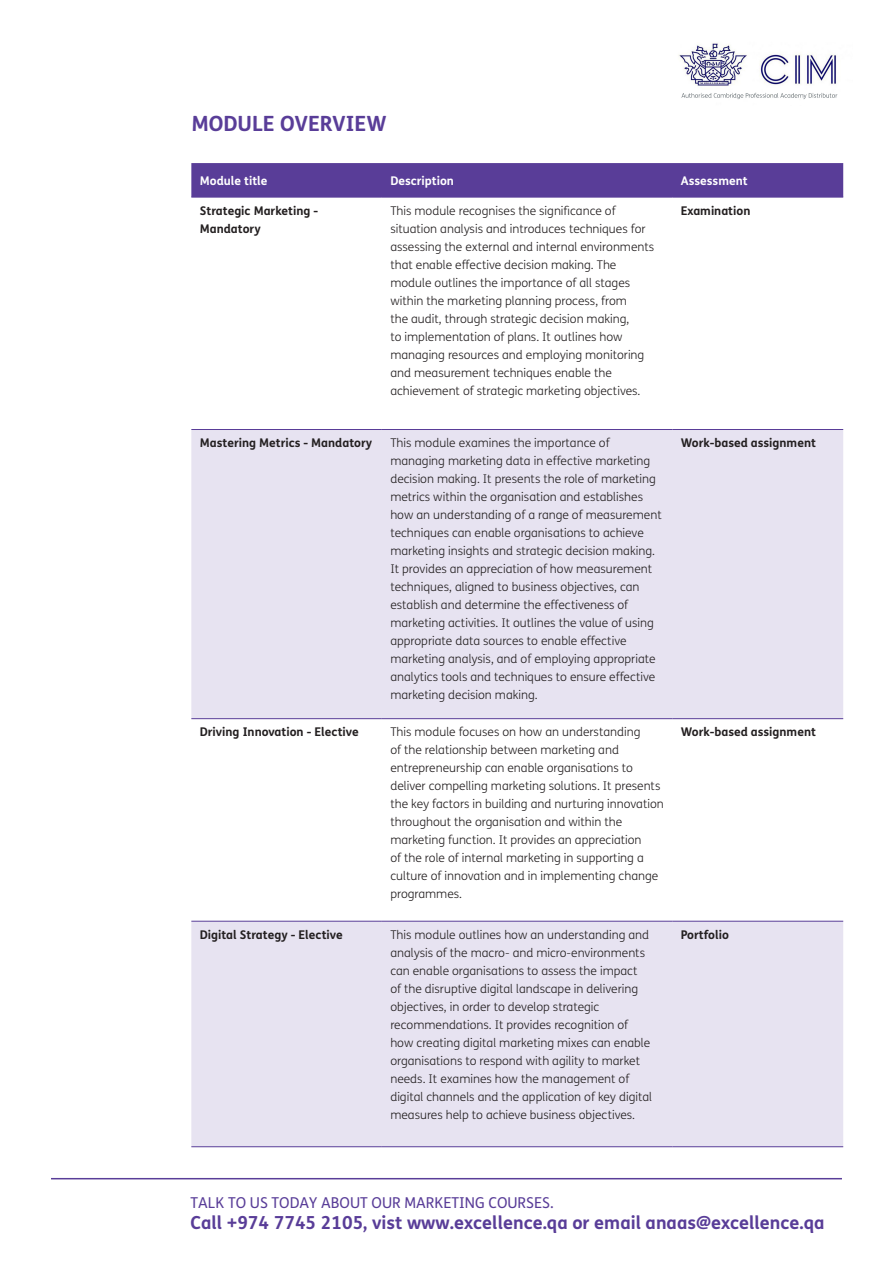
<style>
.page{position:relative;width:893px;height:1263px;background:#fff}
.page>*{position:absolute;margin:0;border:0;box-sizing:border-box;transform-origin:0 0}
.SUB_HEADER2{font:700 21px "FS Me";color:#593d98}
.t1{font:700 18px "FS Me";color:#593d98}
.t2{font:15px "FS Me";color:#593d98}
.BODY_COPY{font:300 12px/18px "FS Me";color:#231f20}
.BODY_COPY-2{font:700 12px/18px "FS Me";color:#231f20}
.BODY_COPY-3{font:700 12px "FS Me";color:#fff}
</style>
<div class="page">
<hr style="left:51px;top:1178px;width:791px;height:1px;background:#593d98">
<div style="left:191px;top:163px;width:652px;height:34px;background:#593d98"></div>
<svg style="left:191px;top:430px;width:652px;height:716px;fill:#e7e3f1"></svg>
<hr style="left:191px;top:197px;width:191px;height:1px;background:#593d98">
<hr style="left:382px;top:197px;width:290px;height:1px;background:#593d98">
<hr style="left:672px;top:197px;width:171px;height:1px;background:#593d98">
<hr style="left:191px;top:429px;width:191px;height:1px;background:#593d98">
<hr style="left:382px;top:429px;width:290px;height:1px;background:#593d98">
<hr style="left:672px;top:429px;width:171px;height:1px;background:#593d98">
<hr style="left:191px;top:718px;width:191px;height:1px;background:#593d98">
<hr style="left:382px;top:718px;width:290px;height:1px;background:#593d98">
<hr style="left:672px;top:718px;width:171px;height:1px;background:#593d98">
<hr style="left:191px;top:921px;width:191px;height:1px;background:#593d98">
<hr style="left:382px;top:921px;width:290px;height:1px;background:#593d98">
<hr style="left:672px;top:921px;width:171px;height:1px;background:#593d98">
<hr style="left:191px;top:1146px;width:191px;height:1px;background:#593d98">
<hr style="left:382px;top:1146px;width:290px;height:1px;background:#593d98">
<hr style="left:672px;top:1146px;width:171px;height:1px;background:#593d98">
<img style="left:678px;top:42px;width:160px;height:58px">
<p class="SUB_HEADER2" style="left:191px;top:107px;width:197px">MODULE OVERVIEW</p>
<p class="BODY_COPY-3" style="left:200px;top:171px;width:69px">Module title</p>
<p class="BODY_COPY-3" style="left:390px;top:171px;width:65px">Description</p>
<p class="BODY_COPY-3" style="left:681px;top:171px;width:68px">Assessment</p>
<p class="BODY_COPY-2" style="left:200px;top:201px;width:120px">Strategic Marketing -<br>Mandatory</p>
<p class="BODY_COPY" style="left:390px;top:201px;width:265px">This module recognises the significance of situation analysis and introduces techniques for assessing the external and internal environments that enable effective decision making. The module outlines the importance of all stages within the marketing planning process, from<br>the audit, through strategic decision making,<br>to implementation of plans. It outlines how managing resources and employing monitoring and measurement techniques enable the achievement of strategic marketing objectives.</p>
<p class="BODY_COPY-2" style="left:681px;top:201px;width:71px">Examination</p>
<p class="BODY_COPY-2" style="left:200px;top:433px;width:174px">Mastering Metrics - Mandatory</p>
<p class="BODY_COPY" style="left:390px;top:433px;width:273px">This module examines the importance of managing marketing data in effective marketing decision making. It presents the role of marketing metrics within the organisation and establishes how an understanding of a range of measurement techniques can enable organisations to achieve marketing insights and strategic decision making.<br>It provides an appreciation of how measurement techniques, aligned to business objectives, can establish and determine the effectiveness of marketing activities. It outlines the value of using appropriate data sources to enable effective marketing analysis, and of employing appropriate analytics tools and techniques to ensure effective marketing decision making.</p>
<p class="BODY_COPY-2" style="left:681px;top:433px;width:137px">Work-based assignment</p>
<p class="BODY_COPY-2" style="left:200px;top:722px;width:160px">Driving Innovation - Elective</p>
<p class="BODY_COPY" style="left:390px;top:723px;width:275px">This module focuses on how an understanding<br>of the relationship between marketing and entrepreneurship can enable organisations to deliver compelling marketing solutions. It presents the key factors in building and nurturing innovation throughout the organisation and within the marketing function. It provides an appreciation<br>of the role of internal marketing in supporting a culture of innovation and in implementing change programmes.</p>
<p class="BODY_COPY-2" style="left:681px;top:722px;width:137px">Work-based assignment</p>
<p class="BODY_COPY-2" style="left:200px;top:925px;width:144px">Digital Strategy - Elective</p>
<p class="BODY_COPY" style="left:390px;top:925px;width:263px">This module outlines how an understanding and analysis of the macro- and micro-environments can enable organisations to assess the impact<br>of the disruptive digital landscape in delivering objectives, in order to develop strategic recommendations. It provides recognition of how creating digital marketing mixes can enable organisations to respond with agility to market needs. It examines how the management of digital channels and the application of key digital measures help to achieve business objectives.</p>
<p class="BODY_COPY-2" style="left:681px;top:925px;width:50px">Portfolio</p>
<p class="t2" style="left:190px;top:1192px;width:365px">TALK TO US TODAY ABOUT OUR MARKETING COURSES.</p>
<h2 class="t1" style="left:190px;top:1208px;width:636px">Call +974 7745 2105, vist www.excellence.qa or email anaas@excellence.qa</h2>
</div>
